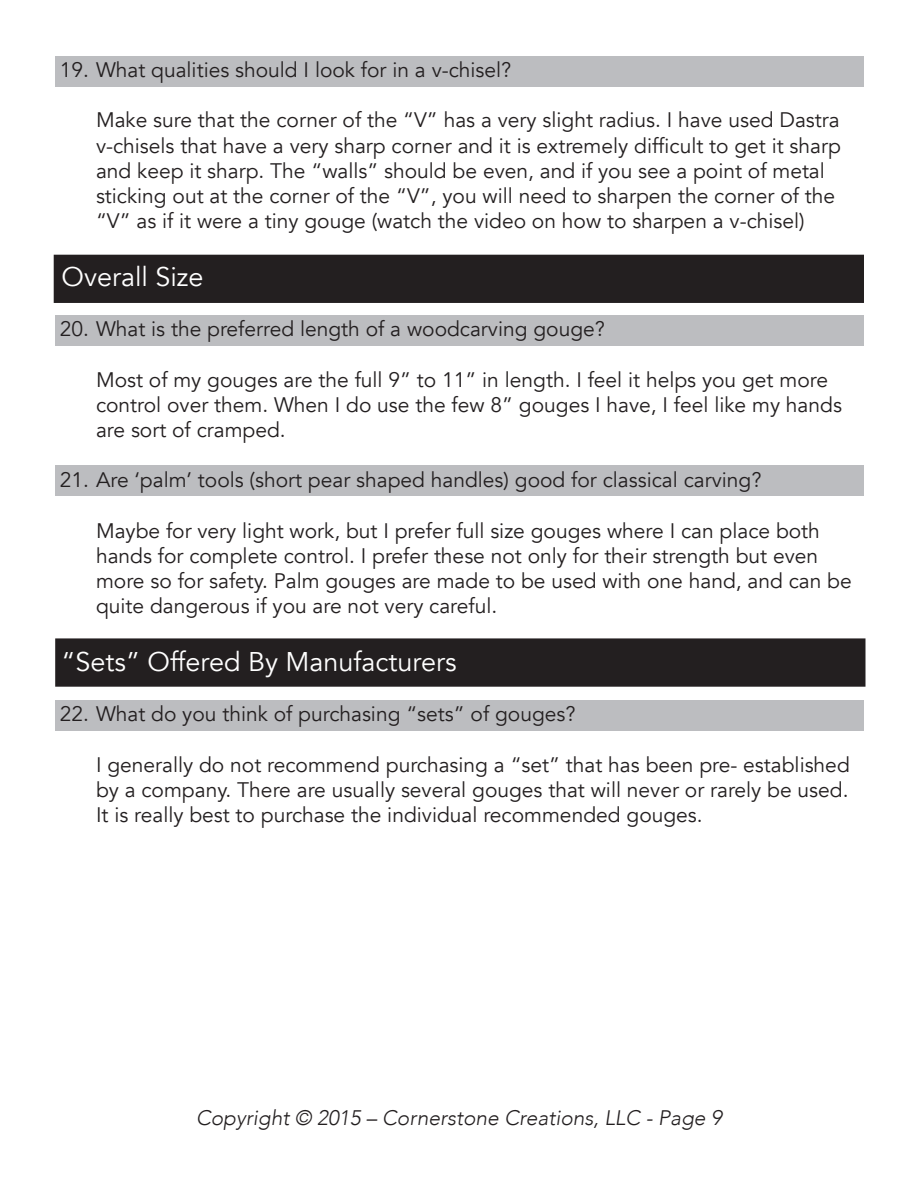
<style>
.page{position:relative;width:918px;height:1188px;background:#fff}
.page>*{position:absolute;margin:0;border:0;box-sizing:border-box;transform-origin:0 0}
.t1{font:27px "Avenir";color:#fff}
.t2{font:21px/25.2px "Avenir";color:#231f20}
.t3{font:italic 300 21px "Avenir";color:#231f20}
</style>
<div class="page">
<div style="left:55px;top:56px;width:809px;height:31px;background:#bcbdc0"></div>
<div style="left:54px;top:255px;width:809px;height:47px;background:#231f20"></div>
<div style="left:54px;top:255px;width:810px;height:48px;border:2px solid #231f20"></div>
<div style="left:55px;top:315px;width:809px;height:30px;background:#bcbdc0"></div>
<div style="left:55px;top:466px;width:809px;height:30px;background:#bcbdc0"></div>
<div style="left:55px;top:701px;width:809px;height:30px;background:#bcbdc0"></div>
<div style="left:56px;top:639px;width:809px;height:47px;background:#231f20"></div>
<div style="left:55px;top:638px;width:811px;height:49px;border:2px solid #231f20"></div>
<p class="t2" style="left:60px;top:58px;width:453px">19. What qualities should I look for in a v-chisel?</p>
<p class="t2" style="left:96px;top:108px;width:746px">Make sure that the corner of the “V” has a very slight radius. I have used Dastra v-chisels that have a very sharp corner and it is extremely difficult to get it sharp and keep it sharp. The “walls” should be even, and if you see a point of metal sticking out at the corner of the “V”, you will need to sharpen the corner of the “V” as if it were a tiny gouge (watch the video on how to sharpen a v-chisel)</p>
<p class="t1" style="left:62px;top:260px;width:143px">Overall Size</p>
<p class="t2" style="left:60px;top:317px;width:547px">20. What is the preferred length of a woodcarving gouge?</p>
<p class="t2" style="left:96px;top:367px;width:748px">Most of my gouges are the full 9” to 11” in length. I feel it helps you get more control over them. When I do use the few 8” gouges I have, I feel like my hands are sort of cramped.</p>
<p class="t2" style="left:60px;top:468px;width:703px">21. Are ‘palm’ tools (short pear shaped handles) good for classical carving?</p>
<p class="t2" style="left:96px;top:518px;width:757px">Maybe for very light work, but I prefer full size gouges where I can place both hands for complete control. I prefer these not only for their strength but even more so for safety. Palm gouges are made to be used with one hand, and can be quite dangerous if you are not very careful.</p>
<p class="t1" style="left:62px;top:646px;width:397px">“Sets” Offered By Manufacturers</p>
<p class="t2" style="left:60px;top:702px;width:517px">22. What do you think of purchasing “sets” of gouges?</p>
<p class="t2" style="left:96px;top:752px;width:755px;text-align:justify">I generally do not recommend purchasing a “set” that has been pre- established by a company. There are usually several gouges that will never or rarely be used.<br>It is really best to purchase the individual recommended gouges.</p>
<p class="t3" style="left:196px;top:1105px;width:527px">Copyright © 2015 – Cornerstone Creations, LLC - Page 9</p>
</div>
